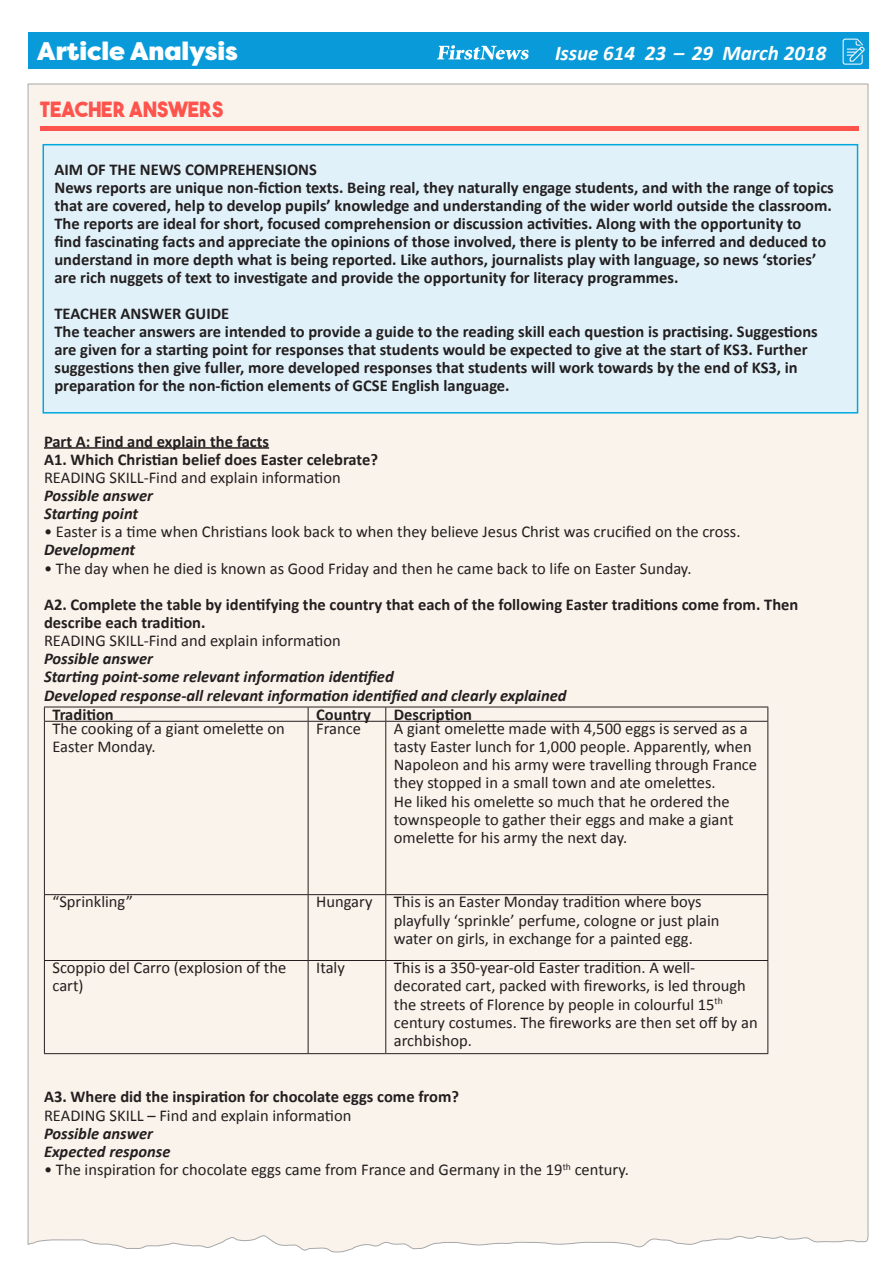
<style>
.page{position:relative;width:893px;height:1263px;background:#fff}
.page>*{position:absolute;margin:0;border:0;box-sizing:border-box;transform-origin:0 0}
.t1{font:900 25.5px "Filson Pro";color:#fff}
.t2{font:italic 700 21px "Calibri";color:#fff}
.t3{font:21px "The Bold Font";color:#ff544d}
.t4{font:700 16.5px/18px "Calibri";color:#231f20}
.t5{font:16.5px/18.1px "Calibri";color:#231f20}
.t6{font:italic 700 16.5px "Calibri";color:#231f20}
</style>
<div class="page">
<div style="left:27px;top:83px;width:842px;height:1169px;background:#faf3eb"></div>
<div style="left:29px;top:33px;width:840px;height:36px;background:#099bd9"></div>
<svg style="left:437px;top:45px;width:92px;height:15px"></svg>
<svg style="left:842px;top:38px;width:23px;height:27px"></svg>
<div style="left:43px;top:144px;width:815px;height:270px;background:#e0f1f9;border:2px solid #00a8df"></div>
<div style="left:40px;top:126px;width:818px;height:5px;background:#ff544d"></div>
<hr style="left:44px;top:447px;width:225px;height:2px;background:#231f20">
<hr style="left:44px;top:707px;width:264px;height:1px;background:#231f20">
<hr style="left:308px;top:707px;width:78px;height:1px;background:#231f20">
<hr style="left:386px;top:707px;width:382px;height:1px;background:#231f20">
<hr style="left:44px;top:721px;width:264px;height:1px;background:#231f20">
<hr style="left:308px;top:721px;width:78px;height:1px;background:#231f20">
<hr style="left:386px;top:721px;width:382px;height:1px;background:#231f20">
<hr style="left:44px;top:894px;width:264px;height:1px;background:#231f20">
<hr style="left:308px;top:894px;width:78px;height:1px;background:#231f20">
<hr style="left:386px;top:894px;width:382px;height:1px;background:#231f20">
<hr style="left:44px;top:960px;width:264px;height:1px;background:#231f20">
<hr style="left:308px;top:960px;width:78px;height:1px;background:#231f20">
<hr style="left:386px;top:960px;width:382px;height:1px;background:#231f20">
<hr style="left:44px;top:1053px;width:264px;height:1px;background:#231f20">
<hr style="left:308px;top:1053px;width:78px;height:1px;background:#231f20">
<hr style="left:386px;top:1053px;width:382px;height:1px;background:#231f20">
<svg style="left:44px;top:707px;width:1px;height:14px"></svg>
<hr style="left:44px;top:722px;width:1px;height:172px;background:#231f20">
<hr style="left:44px;top:895px;width:1px;height:65px;background:#231f20">
<hr style="left:44px;top:961px;width:1px;height:92px;background:#231f20">
<svg style="left:308px;top:707px;width:1px;height:14px"></svg>
<svg style="left:385px;top:707px;width:1px;height:14px"></svg>
<svg style="left:767px;top:707px;width:1px;height:14px"></svg>
<hr style="left:308px;top:722px;width:1px;height:172px;background:#231f20">
<hr style="left:385px;top:722px;width:1px;height:172px;background:#231f20">
<hr style="left:767px;top:722px;width:1px;height:172px;background:#231f20">
<hr style="left:308px;top:895px;width:1px;height:65px;background:#231f20">
<hr style="left:385px;top:895px;width:1px;height:65px;background:#231f20">
<hr style="left:767px;top:895px;width:1px;height:65px;background:#231f20">
<hr style="left:308px;top:961px;width:1px;height:92px;background:#231f20">
<hr style="left:385px;top:961px;width:1px;height:92px;background:#231f20">
<hr style="left:767px;top:961px;width:1px;height:92px;background:#231f20">
<h1 class="t1" style="left:37px;top:35px;width:202px">Article Analysis</h1>
<p class="t2" style="left:555px;top:39px;width:273px">Issue 614 23 – 29 March 2018</p>
<p class="t3" style="left:40px;top:96px;width:185px">TEACHER ANSWERS</p>
<p class="t4" style="left:54px;top:161px;width:264px">AIM OF THE NEWS COMPREHENSIONS</p>
<p class="t4" style="left:54px;top:179px;width:781px">News reports are unique non-fiction texts. Being real, they naturally engage students, and with the range of topics that are covered, help to develop pupils’ knowledge and understanding of the wider world outside the classroom.</p>
<p class="t4" style="left:54px;top:215px;width:773px">The reports are ideal for short, focused comprehension or discussion activities. Along with the opportunity to find fascinating facts and appreciate the opinions of those involved, there is plenty to be inferred and deduced to understand in more depth what is being reported. Like authors, journalists play with language, so news ‘stories’ are rich nuggets of text to investigate and provide the opportunity for literacy programmes.</p>
<p class="t4" style="left:54px;top:305px;width:176px">TEACHER ANSWER GUIDE</p>
<p class="t4" style="left:54px;top:323px;width:765px">The teacher answers are intended to provide a guide to the reading skill each question is practising. Suggestions are given for a starting point for responses that students would be expected to give at the start of KS3. Further suggestions then give fuller, more developed responses that students will work towards by the end of KS3, in preparation for the non-fiction elements of GCSE English language.</p>
<p class="t4" style="left:44px;top:432px;width:227px">Part A: Find and explain the facts</p>
<p class="t4" style="left:44px;top:450px;width:336px">A1. Which Christian belief does Easter celebrate?</p>
<p class="t5" style="left:44px;top:468px;width:298px">READING SKILL-Find and explain information</p>
<p class="t6" style="left:44px;top:485px;width:110px">Possible answer</p>
<p class="t6" style="left:44px;top:503px;width:96px">Starting point</p>
<p class="t5" style="left:44px;top:523px;width:698px">• Easter is a time when Christians look back to when they believe Jesus Christ was crucified on the cross.</p>
<p class="t6" style="left:44px;top:539px;width:93px">Development</p>
<p class="t5" style="left:44px;top:559px;width:649px">• The day when he died is known as Good Friday and then he came back to life on Easter Sunday.</p>
<p class="t4" style="left:44px;top:595px;width:756px">A2. Complete the table by identifying the country that each of the following Easter traditions come from. Then describe each tradition.</p>
<p class="t5" style="left:44px;top:632px;width:298px">READING SKILL-Find and explain information</p>
<p class="t6" style="left:44px;top:648px;width:110px">Possible answer</p>
<p class="t6" style="left:44px;top:666px;width:351px">Starting point-some relevant information identified</p>
<p class="t6" style="left:44px;top:685px;width:524px">Developed response-all relevant information identified and clearly explained</p>
<p class="t4" style="left:52px;top:705px;width:63px">Tradition</p>
<p class="t4" style="left:316px;top:705px;width:56px">Country</p>
<p class="t4" style="left:394px;top:705px;width:80px">Description</p>
<p class="t5" style="left:52px;top:719px;width:234px">The cooking of a giant omelette on<br>Easter Monday.</p>
<p class="t5" style="left:316px;top:719px;width:46px">France</p>
<p class="t5" style="left:394px;top:719px;width:365px">A giant omelette made with 4,500 eggs is served as a tasty Easter lunch for 1,000 people. Apparently, when Napoleon and his army were travelling through France they stopped in a small town and ate omelettes.<br>He liked his omelette so much that he ordered the townspeople to gather their eggs and make a giant omelette for his army the next day.</p>
<p class="t5" style="left:52px;top:893px;width:82px">“Sprinkling”</p>
<p class="t5" style="left:316px;top:893px;width:58px">Hungary</p>
<p class="t5" style="left:394px;top:893px;width:327px">This is an Easter Monday tradition where boys playfully ‘sprinkle’ perfume, cologne or just plain water on girls, in exchange for a painted egg.</p>
<p class="t5" style="left:52px;top:959px;width:235px">Scoppio del Carro (explosion of the cart)</p>
<p class="t5" style="left:316px;top:959px;width:30px">Italy</p>
<p class="t5" style="left:394px;top:959px;width:365px">This is a 350-year-old Easter tradition. A well&shy;decorated cart, packed with fireworks, is led through the streets of Florence by people in colourful 15<sup>th </sup>century costumes. The fireworks are then set off by an archbishop.</p>
<p class="t4" style="left:44px;top:1088px;width:417px">A3. Where did the inspiration for chocolate eggs come from?</p>
<p class="t5" style="left:44px;top:1106px;width:309px">READING SKILL – Find and explain information</p>
<p class="t6" style="left:44px;top:1123px;width:110px">Possible answer</p>
<p class="t6" style="left:44px;top:1141px;width:128px">Expected response</p>
<p class="t5" style="left:44px;top:1160px;width:586px">• The inspiration for chocolate eggs came from France and Germany in the 19<sup>th</sup> century.</p>
</div>
